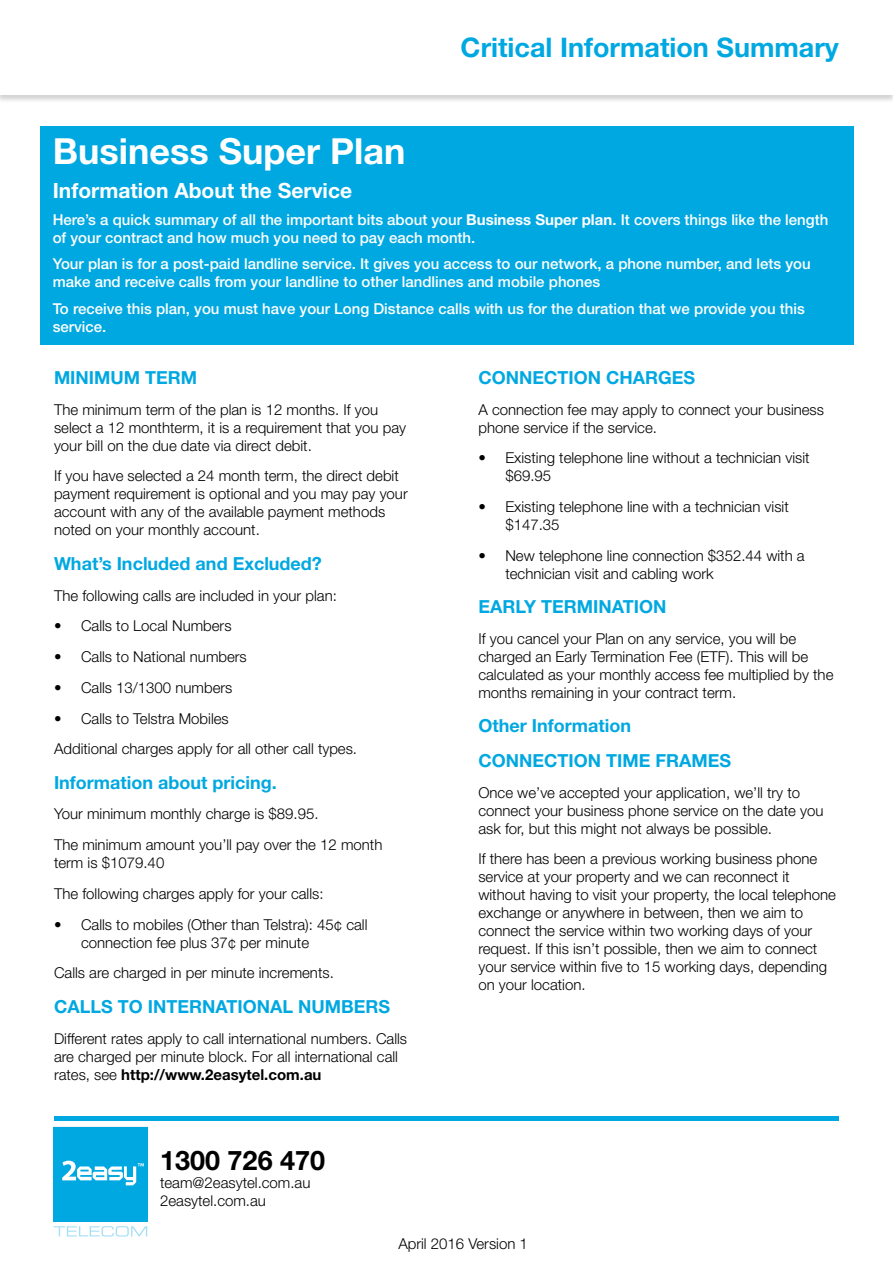
<style>
.page{position:relative;width:893px;height:1263px;background:#fff}
.page>*{position:absolute;margin:0;border:0;box-sizing:border-box;transform-origin:0 0}
.t1{font:700 36px "Helvetica Neue LT Std";color:#fff}
.t2{font:700 27px "Helvetica Neue LT Std";color:#00a8e1}
.t3{font:700 27px "Helvetica Neue LT Std";color:#000}
.t4{font:700 21px "Helvetica Neue LT Std";color:#fff}
.t5{font:700 18px/34.3px "Helvetica Neue LT Std";color:#00a8e1}
.t6{font:300 15px/18px "Helvetica Neue LT Std";color:#000}
.t7{font:500 15px/18px "Helvetica Neue LT Std";color:#fff}
.s1{font-weight:700}
</style>
<div class="page">
<div style="left:0;top:0;width:893px;height:103px;background:#000;opacity:.18"></div>
<div style="left:0;top:0;width:893px;height:95px;background:#fff"></div>
<hr style="left:54px;top:1116px;width:785px;height:4px;background:#00a8e1">
<div style="left:40px;top:126px;width:813px;height:218px;background:#00a8e1"></div>
<div style="left:54px;top:1126px;width:94px;height:95px;background:#00a8e1"></div>
<svg style="left:54px;top:1226px;width:93px;height:10px"></svg>
<svg style="left:62px;top:1160px;width:82px;height:25px"></svg>
<h2 class="t2" style="left:461px;top:30px;width:380px">Critical Information Summary</h2>
<h1 class="t1" style="left:53px;top:129px;width:354px">Business Super Plan</h1>
<h3 class="t4" style="left:53px;top:178px;width:301px">Information About the Service</h3>
<p class="t7" style="left:53px;top:210px;width:777px">Here’s a quick summary of all the important bits about your <span class="s1">Business Super plan</span>. It covers things like the length of your contract and how much you need to pay each month.</p>
<p class="t7" style="left:53px;top:255px;width:759px">Your plan is for a post-paid landline service. It gives you access to our network, a phone number, and lets you make and receive calls from your landline to other landlines and mobile phones</p>
<p class="t7" style="left:53px;top:299px;width:753px">To receive this plan, you must have your Long Distance calls with us for the duration that we provide you this service.</p>
<p class="t5" style="left:54px;top:360px;width:145px">MINIMUM TERM</p>
<p class="t6" style="left:54px;top:400px;width:354px">The minimum term of the plan is 12 months. If you select a 12 monthterm, it is a requirement that you pay your bill on the due date via direct debit.</p>
<p class="t6" style="left:54px;top:467px;width:355px">If you have selected a 24 month term, the direct debit payment requirement is optional and you may pay your account with any of the available payment methods noted on your monthly account.</p>
<p class="t5" style="left:54px;top:546px;width:269px">What’s Included and Excluded?</p>
<p class="t6" style="left:54px;top:586px;width:284px">The following calls are included in your plan:</p>
<p class="t6" style="left:54px;top:617px;width:179px">• Calls to Local Numbers</p>
<p class="t6" style="left:54px;top:647px;width:194px">• Calls to National numbers</p>
<p class="t6" style="left:54px;top:678px;width:180px">• Calls 13/1300 numbers</p>
<p class="t6" style="left:54px;top:702px;width:305px;line-height:30.8px">• Calls to Telstra Mobiles<br>Additional charges apply for all other call types.</p>
<p class="t5" style="left:54px;top:765px;width:224px">Information about pricing.</p>
<p class="t6" style="left:54px;top:798px;width:330px;line-height:30.8px">Your minimum monthly charge is $89.95.<br>The minimum amount you’ll pay over the 12 month</p>
<p class="t6" style="left:54px;top:847px;width:271px;line-height:30.8px">term is $1079.40<br>The following charges apply for your calls:</p>
<p class="t6" style="left:81px;top:915px;width:288px;text-indent:-27px">• Calls to mobiles (Other than Telstra): 45¢ call connection fee plus 37¢ per minute</p>
<p class="t6" style="left:54px;top:964px;width:281px">Calls are charged in per minute increments.</p>
<p class="t5" style="left:54px;top:989px;width:338px">CALLS TO INTERNATIONAL NUMBERS</p>
<p class="t6" style="left:54px;top:1029px;width:355px">Different rates apply to call international numbers. Calls are charged per minute block. For all international call rates, see <span class="s1">http://www.2easytel.com.au</span></p>
<h2 class="t3" style="left:160px;top:1144px;width:167px">1300 726 470</h2>
<p class="t6" style="left:160px;top:1174px;width:152px">team@2easytel.com.au<br>2easytel.com.au</p>
<p class="t5" style="left:478px;top:360px;width:218px">CONNECTION CHARGES</p>
<p class="t6" style="left:478px;top:400px;width:347px">A connection fee may apply to connect your business phone service if the service.</p>
<p class="t6" style="left:505px;top:449px;width:306px;text-indent:-27px">• Existing telephone line without a technician visit $69.95</p>
<p class="t6" style="left:505px;top:497px;width:285px;text-indent:-27px">• Existing telephone line with a technician visit $147.35</p>
<p class="t6" style="left:505px;top:546px;width:301px;text-indent:-27px">• New telephone line connection $352.44 with a technician visit and cabling work</p>
<p class="t5" style="left:478px;top:589px;width:189px">EARLY TERMINATION</p>
<p class="t6" style="left:478px;top:629px;width:357px">If you cancel your Plan on any service, you will be charged an Early Termination Fee (ETF). This will be calculated as your monthly access fee multiplied by the months remaining in your contract term.</p>
<p class="t5" style="left:478px;top:708px;width:254px">Other Information<br>CONNECTION TIME FRAMES</p>
<p class="t6" style="left:478px;top:783px;width:347px">Once we’ve accepted your application, we’ll try to connect your business phone service on the date you ask for, but this might not always be possible.</p>
<p class="t6" style="left:478px;top:850px;width:359px">If there has been a previous working business phone service at your property and we can reconnect it without having to visit your property, the local telephone exchange or anywhere in between, then we aim to connect the service within two working days of your request. If this isn’t possible, then we aim to connect your service within five to 15 working days, depending on your location.</p>
<p class="t6" style="left:398px;top:1235px;width:131px">April 2016 Version 1</p>
</div>
